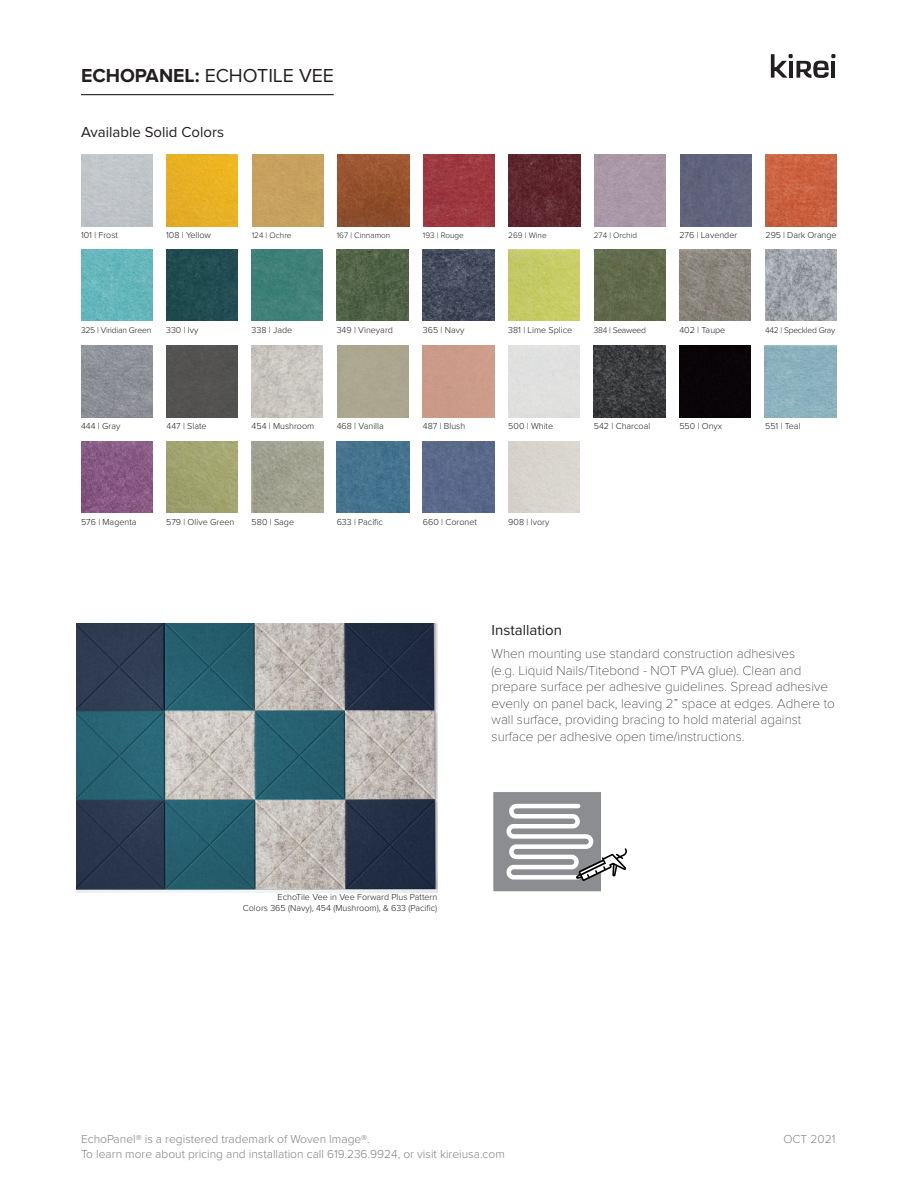
<style>
.page{position:relative;width:918px;height:1188px;background:#fff}
.page>*{position:absolute;margin:0;border:0;box-sizing:border-box;transform-origin:0 0}
.t1{font:19.5px "Proxima Nova";color:#231f20}
.Subhead{font:15px "Proxima Nova";color:#231f20}
.Subhead-2{font:100 13.5px/16.5px "Proxima Nova T";color:#231f20}
.t2{font:300 12px/14.4px "Proxima Nova";color:#808285}
.t3{font:300 9px/10.8px "Proxima Nova";color:#231f20;text-align:right}
.t4{font:300 8.7px "Proxima Nova";letter-spacing:-.025em;color:#231f20}
.t5{font:300 8.55px "Proxima Nova";letter-spacing:-.03em;color:#231f20}
.t6{font:300 8.25px "Proxima Nova";color:#231f20}
.s1{font-weight:700}
</style>
<div class="page">
<svg style="left:771px;top:54px;width:64px;height:24px"></svg>
<img style="left:166px;top:250px;width:71px;height:71px">
<img style="left:81px;top:250px;width:71px;height:71px">
<img style="left:423px;top:250px;width:71px;height:71px">
<img style="left:81px;top:346px;width:71px;height:71px">
<img style="left:81px;top:441px;width:71px;height:71px">
<img style="left:166px;top:441px;width:72px;height:71px">
<img style="left:252px;top:346px;width:71px;height:71px">
<img style="left:252px;top:441px;width:72px;height:71px">
<img style="left:167px;top:155px;width:71px;height:71px">
<img style="left:252px;top:250px;width:71px;height:71px">
<div style="left:166px;top:346px;width:71px;height:71px;background:#535251"></div>
<img style="left:337px;top:441px;width:73px;height:71px">
<div style="left:252px;top:155px;width:71px;height:71px;background:#c7a15f"></div>
<img style="left:337px;top:250px;width:71px;height:71px">
<img style="left:423px;top:441px;width:71px;height:71px">
<img style="left:337px;top:155px;width:72px;height:71px">
<img style="left:423px;top:155px;width:72px;height:71px">
<img style="left:509px;top:155px;width:71px;height:71px">
<img style="left:508px;top:250px;width:72px;height:71px">
<img style="left:594px;top:346px;width:71px;height:71px">
<div style="left:594px;top:155px;width:72px;height:71px;background:#a998a6"></div>
<img style="left:594px;top:250px;width:71px;height:71px">
<div style="left:679px;top:346px;width:72px;height:71px;background:#080407"></div>
<div style="left:680px;top:155px;width:71px;height:71px;background:#61637c"></div>
<img style="left:680px;top:250px;width:71px;height:71px">
<img style="left:765px;top:346px;width:71px;height:71px">
<img style="left:766px;top:155px;width:71px;height:71px">
<img style="left:765px;top:250px;width:71px;height:71px">
<hr style="left:81px;top:94px;width:253px;height:1px;background:#231f20">
<div style="left:493px;top:791px;width:109px;height:101px;background:#8b8d90;border:1px solid #fff"></div>
<svg style="left:506px;top:802px;width:121px;height:80px"></svg>
<img style="left:76px;top:623px;width:361px;height:269px">
<p class="t1" style="left:81px;top:64px;width:255px"><span class="s1">ECHOPANEL:</span> ECHOTILE VEE</p>
<p class="Subhead" style="left:81px;top:123px;width:145px">Available Solid Colors</p>
<p class="t3" style="left:81px;top:230px;width:39px">101 | Frost</p>
<p class="t3" style="left:166px;top:230px;width:46px">108 | Yellow</p>
<p class="t4" style="left:81px;top:325px;width:72px">325 | Viridian Green</p>
<p class="t3" style="left:166px;top:325px;width:34px">330 | Ivy</p>
<p class="t6" style="left:252px;top:230px;width:41px">124 | Ochre</p>
<p class="t3" style="left:252px;top:325px;width:42px">338 | Jade</p>
<p class="t6" style="left:337px;top:230px;width:55px">167 | Cinnamon</p>
<p class="t6" style="left:423px;top:230px;width:43px">193 | Rouge</p>
<p class="t3" style="left:337px;top:325px;width:58px">349 | Vineyard</p>
<p class="t3" style="left:423px;top:325px;width:43px">365 | Navy</p>
<p class="t6" style="left:508px;top:230px;width:40px">269 | Wine</p>
<p class="t6" style="left:594px;top:230px;width:45px">274 | Orchid</p>
<p class="t3" style="left:679px;top:230px;width:60px">276 | Lavender</p>
<p class="t3" style="left:766px;top:230px;width:72px">295 | Dark Orange</p>
<p class="t3" style="left:508px;top:325px;width:66px">381 | Lime Splice</p>
<p class="t5" style="left:594px;top:325px;width:54px">384 | Seaweed</p>
<p class="t3" style="left:679px;top:325px;width:48px">402 | Taupe</p>
<p class="t5" style="left:765px;top:325px;width:72px">442 | Speckled Gray</p>
<p class="t3" style="left:81px;top:421px;width:41px">444 | Gray</p>
<p class="t3" style="left:166px;top:421px;width:42px">447 | Slate</p>
<p class="t3" style="left:252px;top:421px;width:64px">454 | Mushroom</p>
<p class="t3" style="left:337px;top:421px;width:49px">468 | Vanilla</p>
<p class="t3" style="left:423px;top:421px;width:44px">487 | Blush</p>
<p class="t3" style="left:508px;top:421px;width:46px">500 | White</p>
<p class="t3" style="left:81px;top:516px;width:57px">576 | Magenta</p>
<p class="t3" style="left:166px;top:516px;width:70px">579 | Olive Green</p>
<p class="t3" style="left:252px;top:516px;width:44px">580 | Sage</p>
<p class="t3" style="left:423px;top:516px;width:56px">660 | Coronet</p>
<p class="t3" style="left:337px;top:516px;width:48px">633 | Pacific</p>
<p class="t3" style="left:508px;top:516px;width:43px">908 | Ivory</p>
<p class="t3" style="left:594px;top:421px;width:58px">542 | Charcoal</p>
<p class="t3" style="left:679px;top:421px;width:44px">550 | Onyx</p>
<p class="t3" style="left:765px;top:421px;width:37px">551 | Teal</p>
<p class="Subhead" style="left:492px;top:621px;width:72px">Installation</p>
<p class="Subhead-2" style="left:492px;top:646px;width:345px">When mounting use standard construction adhesives<br>(e.g. Liquid Nails/Titebond - NOT PVA glue). Clean and prepare surface per adhesive guidelines. Spread adhesive evenly on panel back, leaving 2” space at edges. Adhere to wall surface, providing bracing to hold material against surface per adhesive open time/instructions.</p>
<p class="t3" style="left:243px;top:892px;width:196px">EchoTile Vee in Vee Forward Plus Pattern<br>Colors 365 (Navy), 454 (Mushroom), &amp; 633 (Pacific)</p>
<h3 class="t2" style="left:81px;top:1132px;width:425px">EchoPanel® is a registered trademark of Woven Image®.<br>To learn more about pricing and installation call 619.236.9924, or visit kireiusa.com</h3>
<h3 class="t2" style="left:783px;top:1132px;width:54px">OCT 2021</h3>
</div>
